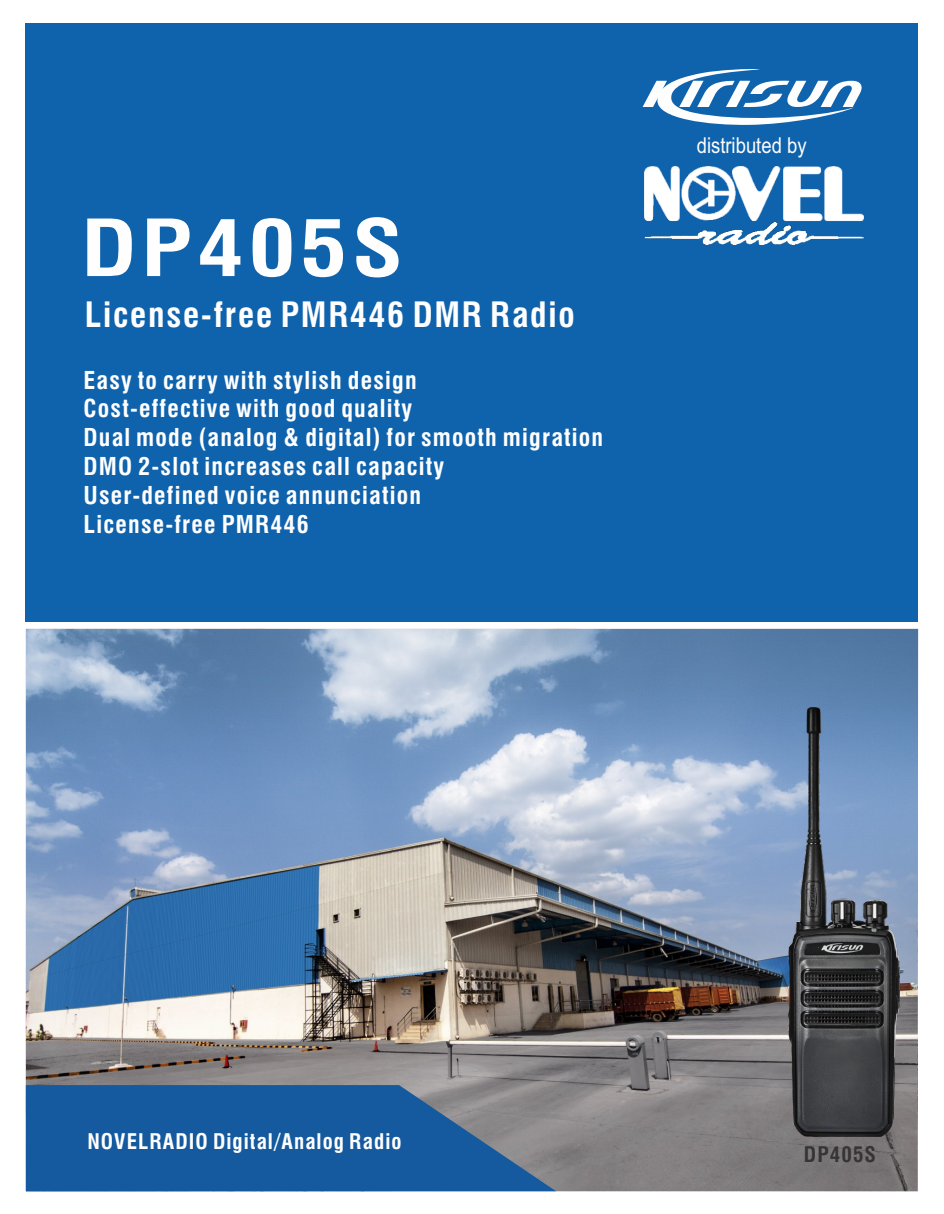
<style>
.page{position:relative;width:944px;height:1214px;background:#fff}
.page>*{position:absolute;margin:0;border:0;box-sizing:border-box;transform-origin:0 0}
.t1{font:700 condensed 76.5px "Swiss 721 BT";letter-spacing:.05em;color:#fefefe;scale:1.23 1}
.t2{font:700 condensed 34.05px "Swiss 721 BT";letter-spacing:.05em;color:#fefefe}
.t3{font:700 condensed 24px/28.8px "Swiss 721 BT";letter-spacing:.05em;color:#fefefe}
.t4{font:21.9px "Arial";color:#fefefe;scale:.84 1}
.t5{font:700 condensed 21px "Swiss 721 BT";letter-spacing:.05em;color:#fefefe}
.t6{font:700 condensed 21px "Swiss 721 BT";letter-spacing:.05em;color:#373435}
</style>
<div class="page">
<div style="left:26px;top:23px;width:892px;height:598px;background:#0f62ac"></div>
<svg style="left:642px;top:69px;width:220px;height:56px"></svg>
<img style="left:26px;top:629px;width:892px;height:562px">
<svg style="left:26px;top:1085px;width:530px;height:106px;background:#26619b"></svg>
<img style="left:644px;top:166px;width:219px;height:78px">
<img style="left:788px;top:707px;width:111px;height:429px">
<h1 class="t1" style="left:81px;top:218px;width:263px">DP405S</h1>
<h2 class="t2" style="left:85px;top:301px;width:491px">License-free PMR446 DMR Radio</h2>
<p class="t3" style="left:83px;top:368px;width:521px">Easy to carry with stylish design<br>Cost-effective with good quality<br>Dual mode (analog &amp; digital) for smooth migration DMO 2-slot increases call capacity<br>User-defined voice annunciation<br>License-free PMR446</p>
<p class="t4" style="left:696px;top:137px;width:132px">distributed by</p>
<p class="t5" style="left:87px;top:1133px;width:315px">NOVELRADIO Digital/Analog Radio</p>
<p class="t6" style="left:804px;top:1145px;width:74px">DP405S</p>
</div>
